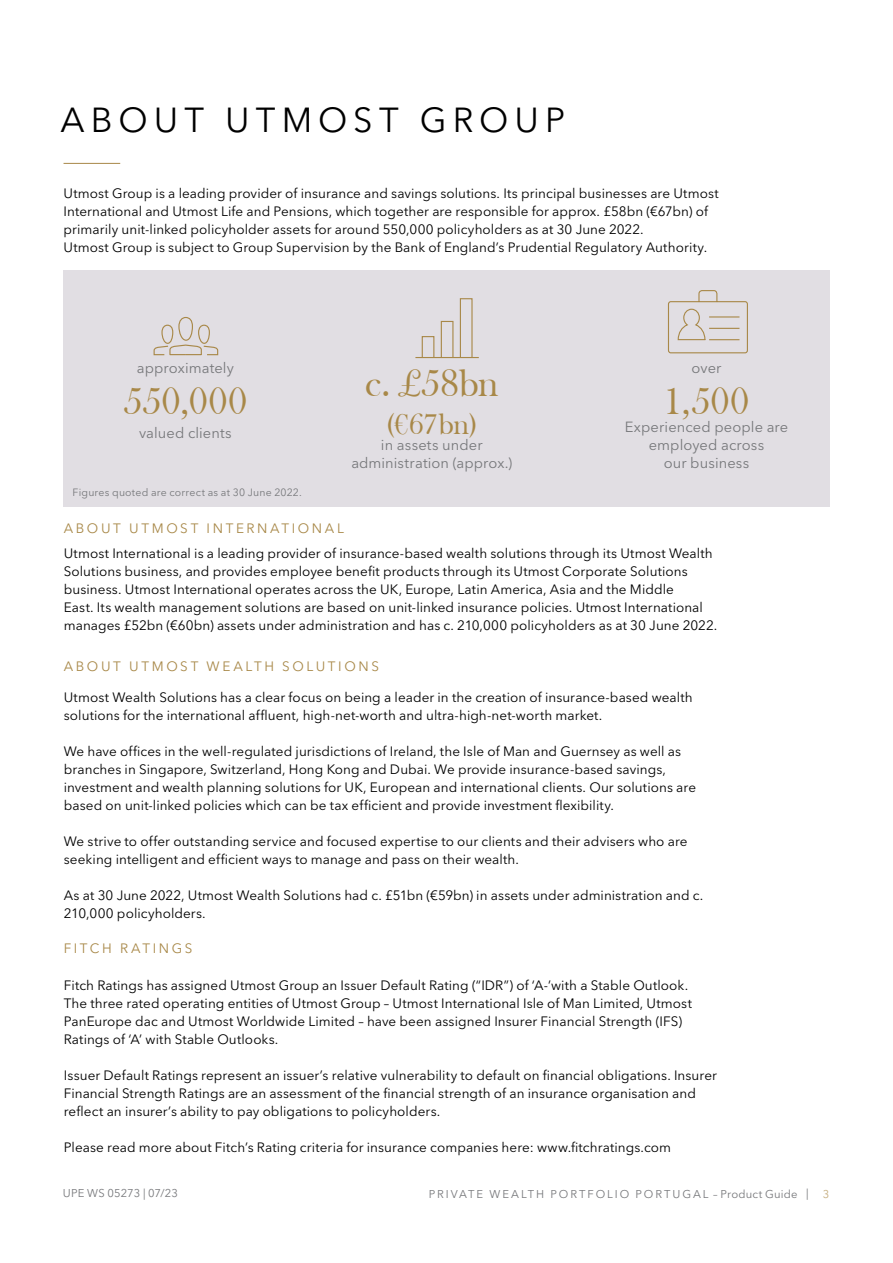
<style>
.page{position:relative;width:893px;height:1263px;background:#fff}
.page>*{position:absolute;margin:0;border:0;box-sizing:border-box;transform-origin:0 0}
.t1{font:39px "Bask Old Face";letter-spacing:-.005em;color:#a88848}
.t2{font:34.5px "Avenir Next LT Pro";letter-spacing:.175em;color:#000}
.t3{font:30px "Bask Old Face";color:#a88848}
.t4{font:14.7px/18px "Avenir Next LT Pro";letter-spacing:.005em;color:#77787b;text-align:center}
.t5{font:13.5px/18px "Avenir Next LT Pro";letter-spacing:.005em;color:#000}
.t6{font:13.5px "Avenir Next LT Pro";letter-spacing:.195em;color:#a88848}
.t7{font:11.25px "Avenir Next LT Pro";letter-spacing:.155em;color:#77787b}
.t8{font:11.25px "Avenir Next LT Pro";color:#77787b}
.t9{font:11.25px "Avenir Next LT Pro";color:#c4ab7b}
.t10{font:10.5px "Avenir Next LT Pro";letter-spacing:.02em;color:#77787b}
</style>
<div class="page">
<hr style="left:64px;top:163px;width:56px;height:1px;background:#a88848">
<div style="left:63px;top:270px;width:766px;height:237px;background:#e1dee3"></div>
<svg style="left:415px;top:290px;width:333px;height:69px"></svg>
<svg style="left:153px;top:317px;width:66px;height:39px"></svg>
<h2 class="t2" style="left:60px;top:100px;width:506px">ABOUT UTMOST GROUP</h2>
<p class="t5" style="left:64px;top:184px;width:657px">Utmost Group is a leading provider of insurance and savings solutions. Its principal businesses are Utmost International and Utmost Life and Pensions, which together are responsible for approx. £58bn (€67bn) of primarily unit-linked policyholder assets for around 550,000 policyholders as at 30 June 2022.<br>Utmost Group is subject to Group Supervision by the Bank of England’s Prudential Regulatory Authority.</p>
<p class="t4" style="left:137px;top:359px;width:99px">approximately</p>
<h1 class="t1" style="left:123px;top:380px;width:125px">550,000</h1>
<p class="t4" style="left:139px;top:424px;width:94px">valued clients</p>
<p class="t10" style="left:73px;top:486px;width:231px">Figures quoted are correct as at 30 June 2022.</p>
<h1 class="t1" style="left:365px;top:362px;width:135px">c. £58bn</h1>
<h3 class="t3" style="left:386px;top:408px;width:93px">(€67bn)</h3>
<p class="t4" style="left:351px;top:436px;width:162px">in assets under administration (approx.)</p>
<p class="t4" style="left:692px;top:359px;width:31px">over</p>
<h1 class="t1" style="left:663px;top:380px;width:87px">1,500</h1>
<p class="t4" style="left:625px;top:418px;width:165px">Experienced people are employed across<br>our business</p>
<p class="t6" style="left:64px;top:520px;width:282px">ABOUT UTMOST INTERNATIONAL</p>
<p class="t5" style="left:64px;top:544px;width:655px">Utmost International is a leading provider of insurance-based wealth solutions through its Utmost Wealth Solutions business, and provides employee benefit products through its Utmost Corporate Solutions business. Utmost International operates across the UK, Europe, Latin America, Asia and the Middle<br>East. Its wealth management solutions are based on unit-linked insurance policies. Utmost International manages £52bn (€60bn) assets under administration and has c. 210,000 policyholders as at 30 June 2022.</p>
<p class="t6" style="left:64px;top:658px;width:317px">ABOUT UTMOST WEALTH SOLUTIONS</p>
<p class="t5" style="left:64px;top:688px;width:630px">Utmost Wealth Solutions has a clear focus on being a leader in the creation of insurance-based wealth solutions for the international affluent, high-net-worth and ultra-high-net-worth market.</p>
<p class="t5" style="left:64px;top:742px;width:634px">We have offices in the well-regulated jurisdictions of Ireland, the Isle of Man and Guernsey as well as branches in Singapore, Switzerland, Hong Kong and Dubai. We provide insurance-based savings, investment and wealth planning solutions for UK, European and international clients. Our solutions are based on unit-linked policies which can be tax efficient and provide investment flexibility.</p>
<p class="t5" style="left:64px;top:832px;width:625px">We strive to offer outstanding service and focused expertise to our clients and their advisers who are seeking intelligent and efficient ways to manage and pass on their wealth.</p>
<p class="t5" style="left:64px;top:886px;width:641px">As at 30 June 2022, Utmost Wealth Solutions had c. £51bn (€59bn) in assets under administration and c.<br>210,000 policyholders.</p>
<p class="t6" style="left:64px;top:940px;width:130px">FITCH RATINGS</p>
<p class="t5" style="left:64px;top:976px;width:630px">Fitch Ratings has assigned Utmost Group an Issuer Default Rating (“IDR”) of ‘A-’with a Stable Outlook.<br>The three rated operating entities of Utmost Group – Utmost International Isle of Man Limited, Utmost PanEurope dac and Utmost Worldwide Limited – have been assigned Insurer Financial Strength (IFS)<br>Ratings of ‘A’ with Stable Outlooks.</p>
<p class="t5" style="left:64px;top:1066px;width:655px">Issuer Default Ratings represent an issuer’s relative vulnerability to default on financial obligations. Insurer<br>Financial Strength Ratings are an assessment of the financial strength of an insurance organisation and reflect an insurer’s ability to pay obligations to policyholders.</p>
<p class="t5" style="left:64px;top:1138px;width:609px">Please read more about Fitch’s Rating criteria for insurance companies here: www.fitchratings.com</p>
<p class="t8" style="left:63px;top:1186px;width:116px">UPE WS 05273 | 07/23</p>
<p class="t7" style="left:429px;top:1188px;width:381px">PRIVATE WEALTH PORTFOLIO PORTUGAL – Product Guide |</p>
<p class="t9" style="left:823px;top:1188px;width:8px">3</p>
</div>
